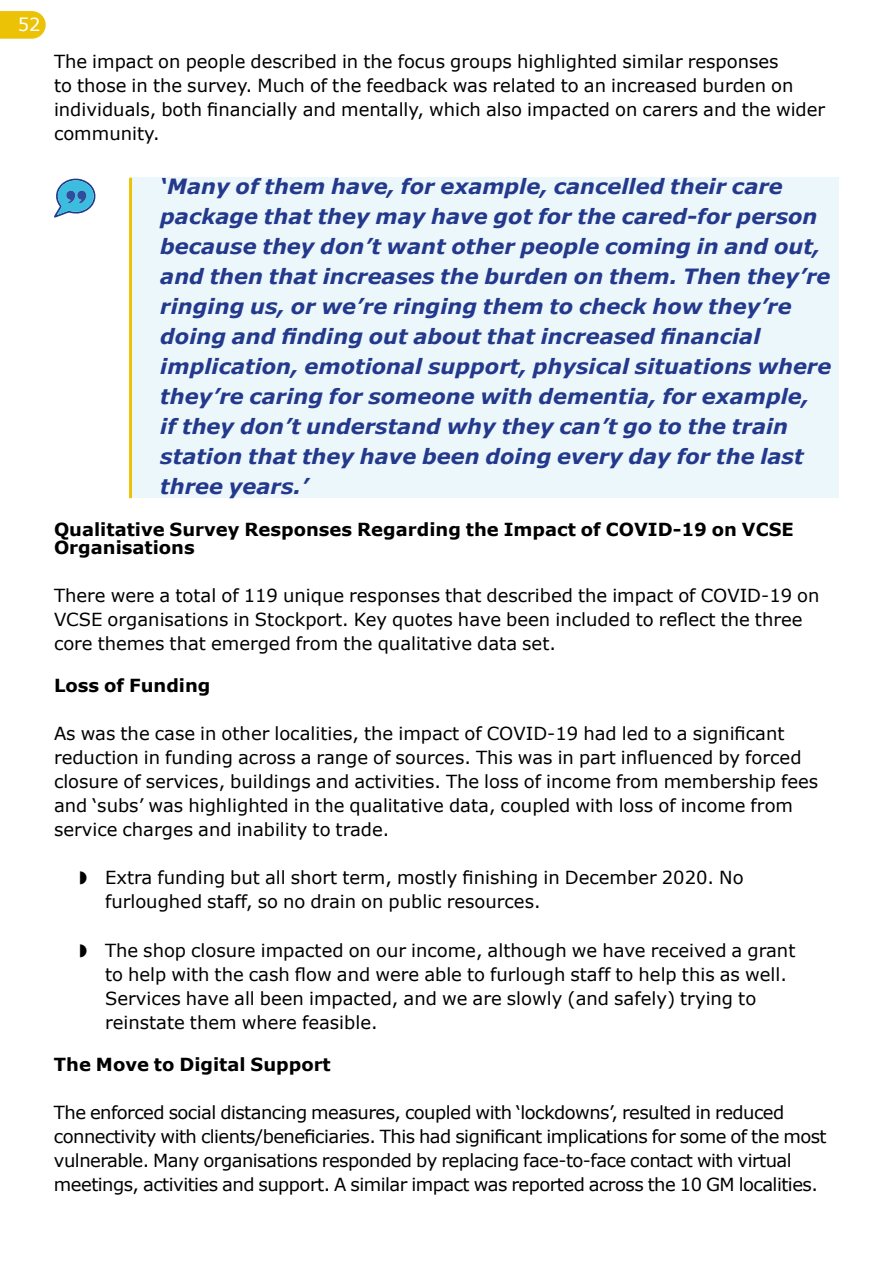
<style>
.page{position:relative;width:893px;height:1263px;background:#fff}
.page>*{position:absolute;margin:0;border:0;box-sizing:border-box;transform-origin:0 0}
.t1{font:italic 700 21px/30px "Verdana";color:#23398c}
.t2{font:18px/24px "Verdana";color:#000}
.t3{font:18px/24px "Verdana";letter-spacing:-.03em;color:#000}
.t4{font:700 18px/18px "Verdana";color:#000}
.t5{font:18px "Verdana";color:#fff}
</style>
<div class="page">
<svg style="left:54px;top:178px;width:42px;height:40px"></svg>
<svg style="left:0;top:11px;width:46px;height:28px"></svg>
<div style="left:131px;top:178px;width:708px;height:320px;background:#ecf7fc"></div>
<hr style="left:129px;top:178px;width:3px;height:320px;background:#ecc206">
<p class="t5" style="left:18px;top:13px;width:24px">52</p>
<p class="t2" style="left:54px;top:49px;width:773px">The impact on people described in the focus groups highlighted similar responses<br>to those in the survey. Much of the feedback was related to an increased burden on individuals, both financially and mentally, which also impacted on carers and the wider community.</p>
<p class="t1" style="left:160px;top:171px;width:672px">‘Many of them have, for example, cancelled their care package that they may have got for the cared-for person because they don’t want other people coming in and out, and then that increases the burden on them. Then they’re ringing us, or we’re ringing them to check how they’re doing and finding out about that increased financial implication, emotional support, physical situations where they’re caring for someone with dementia, for example,<br>if they don’t understand why they can’t go to the train station that they have been doing every day for the last three years.’</p>
<p class="t4" style="left:54px;top:520px;width:741px">Qualitative Survey Responses Regarding the Impact of COVID-19 on VCSE<br>Organisations</p>
<p class="t2" style="left:54px;top:583px;width:767px">There were a total of 119 unique responses that described the impact of COVID-19 on<br>VCSE organisations in Stockport. Key quotes have been included to reflect the three core themes that emerged from the qualitative data set.</p>
<p class="t4" style="left:54px;top:676px;width:158px">Loss of Funding</p>
<p class="t2" style="left:54px;top:721px;width:766px">As was the case in other localities, the impact of COVID-19 had led to a significant reduction in funding across a range of sources. This was in part influenced by forced closure of services, buildings and activities. The loss of income from membership fees and ‘subs’ was highlighted in the qualitative data, coupled with loss of income from service charges and inability to trade.</p>
<p class="t2" style="left:105px;top:865px;width:640px;text-indent:-26px">◗ Extra funding but all short term, mostly finishing in December 2020. No furloughed staff, so no drain on public resources.</p>
<p class="t2" style="left:105px;top:939px;width:692px;text-indent:-26px">◗ The shop closure impacted on our income, although we have received a grant to help with the cash flow and were able to furlough staff to help this as well.<br>Services have all been impacted, and we are slowly (and safely) trying to reinstate them where feasible.</p>
<p class="t4" style="left:54px;top:1056px;width:278px">The Move to Digital Support</p>
<p class="t3" style="left:54px;top:1101px;width:774px">The enforced social distancing measures, coupled with ‘lockdowns’, resulted in reduced connectivity with clients/beneficiaries. This had significant implications for some of the most vulnerable. Many organisations responded by replacing face-to-face contact with virtual meetings, activities and support. A similar impact was reported across the 10 GM localities.</p>
</div>
